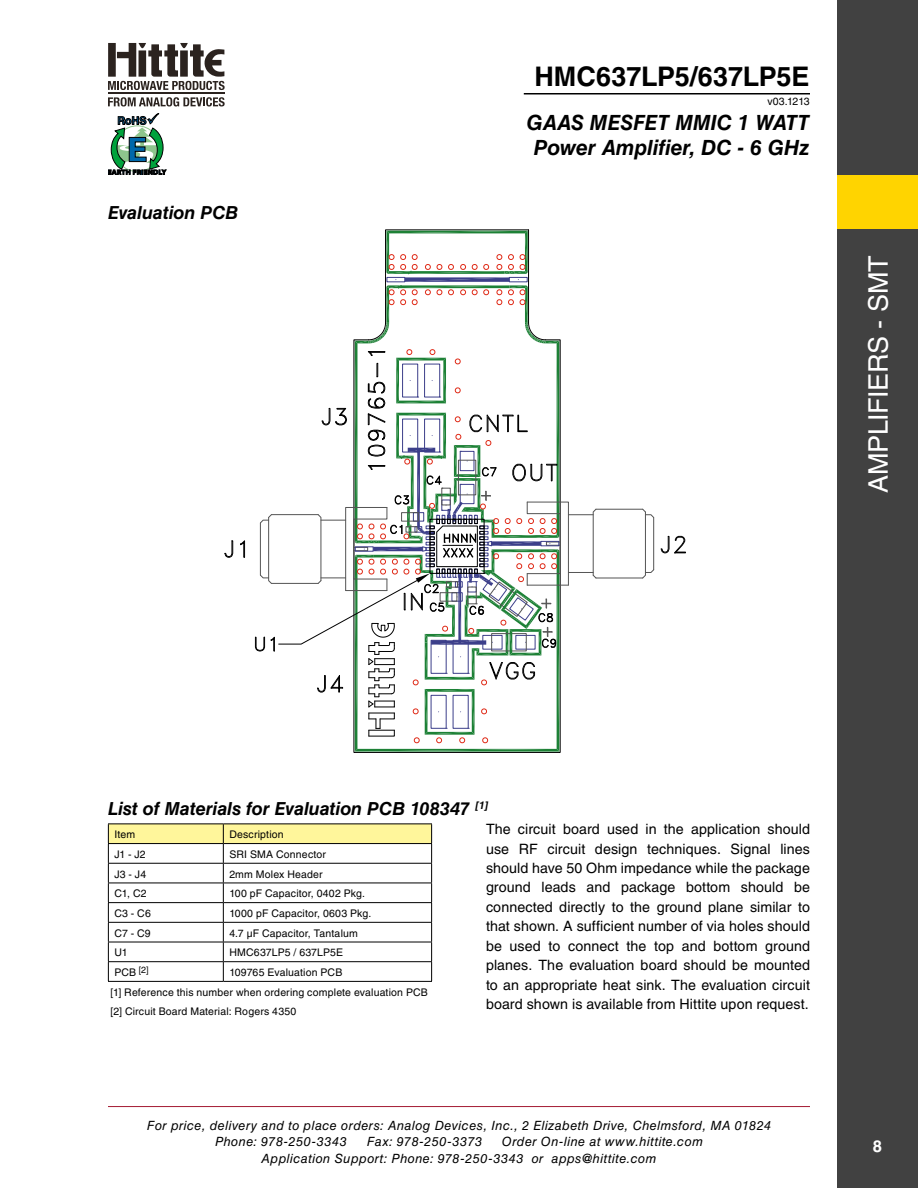
<style>
.page{position:relative;width:918px;height:1188px;background:#fff}
.page>*{position:absolute;margin:0;border:0;box-sizing:border-box;transform-origin:0 0}
.t1{font:700 27px "Helvetica LT Std";letter-spacing:-.005em;color:#000}
.t2{font:27px "Helvetica LT Std";letter-spacing:-.015em;color:#fff}
.t3{font:italic 700 21px/25.2px "Helvetica LT Std";letter-spacing:-.005em;color:#000;text-align:center}
.t4{font:italic 700 18px "Helvetica LT Std";letter-spacing:-.005em;color:#000}
.t5{font:700 16.5px "Helvetica LT Std";color:#fff}
.t6{font:14.25px/19.5px "Helvetica LT Std";letter-spacing:.005em;color:#000}
.t7{font:italic 12.75px/16.5px "Helvetica LT Std";letter-spacing:.035em;color:#000}
.t8{font:10.5px/19.6px "Helvetica LT Std";letter-spacing:.015em;color:#000}
</style>
<div class="page">
<hr style="left:108px;top:1106px;width:702px;height:1px;background:#a41b33">
<hr style="left:524px;top:93px;width:286px;height:1px;background:#000">
<svg style="left:108px;top:113px;width:58px;height:62px"></svg>
<div style="left:837px;top:0;width:81px;height:1188px;background:#414141"></div>
<div style="left:837px;top:175px;width:81px;height:54px;background:#ffd400"></div>
<svg style="left:108px;top:97px;width:117px;height:10px"></svg>
<svg style="left:108px;top:43px;width:117px;height:47px"></svg>
<hr style="left:108px;top:93px;width:116px;height:1px;background:#2b231f">
<svg style="left:108px;top:824px;width:324px;height:157px"></svg>
<hr style="left:108px;top:981px;width:115px;height:1px;background:#000">
<hr style="left:223px;top:981px;width:209px;height:1px;background:#000">
<svg style="left:224px;top:540px;width:9px;height:18px"></svg>
<svg style="left:240px;top:540px;width:5px;height:18px"></svg>
<hr style="left:596px;top:578px;width:47px;height:1px;background:#545454">
<hr style="left:596px;top:509px;width:47px;height:1px;background:#545454">
<svg style="left:642px;top:508px;width:44px;height:71px"></svg>
<svg style="left:255px;top:230px;width:342px;height:522px"></svg>
<hr style="left:443px;top:545px;width:30px;height:1px;background:#000">
<p class="t4" style="left:108px;top:202px;width:132px">Evaluation PCB</p>
<h1 class="t1" style="left:534px;top:60px;width:277px">HMC637LP5/637LP5E</h1>
<p class="t8" style="left:767px;top:91px;width:44px">v03.1213</p>
<h2 class="t3" style="left:527px;top:109px;width:285px">GaAs MESFET MMIC 1 WATT<br>Power Amplifier, DC - 6 GHz</h2>
<h1 class="t2" style="left:863px;top:493px;width:239px;rotate:-90deg">Amplifiers - SMT</h1>
<p class="t4" style="left:108px;top:798px;width:382px">List of Materials for Evaluation PCB 108347 <sup>[1]</sup></p>
<p class="t8" style="left:114px;top:825px;width:22px">Item</p>
<p class="t8" style="left:229px;top:825px;width:56px">Description</p>
<p class="t8" style="left:114px;top:844px;width:33px">J1 - J2</p>
<p class="t8" style="left:229px;top:844px;width:7px">SRI</p>
<p class="t8" style="left:250px;top:844px;width:78px">SMA Connector</p>
<p class="t8" style="left:114px;top:864px;width:33px">J3 - J4</p>
<p class="t8" style="left:229px;top:864px;width:95px">2mm Molex Header</p>
<p class="t8" style="left:114px;top:884px;width:34px">C1, C2</p>
<p class="t8" style="left:229px;top:884px;width:137px">100 pF Capacitor, 0402 Pkg.</p>
<p class="t8" style="left:114px;top:903px;width:38px">C3 - C6</p>
<p class="t8" style="left:229px;top:903px;width:143px">1000 pF Capacitor, 0603 Pkg.</p>
<p class="t8" style="left:114px;top:923px;width:38px">C7 - C9</p>
<p class="t8" style="left:229px;top:923px;width:130px">4.7 µF Capacitor, Tantalum</p>
<p class="t8" style="left:114px;top:943px;width:15px">U1</p>
<p class="t8" style="left:229px;top:943px;width:114px">HMC637LP5 / 637LP5E</p>
<p class="t8" style="left:114px;top:962px;width:36px">PCB <sup>[2]</sup></p>
<p class="t6" style="left:486px;top:819px;width:326px">The circuit board used in the application should use RF</p>
<p class="t6" style="left:486px;top:839px;width:326px;text-align:justify;text-indent:61px">circuit design techniques. Signal lines should have 50 Ohm impedance while the package ground leads and package bottom should be connected directly to the ground plane similar to that shown. A sufficient number of via holes should be used to connect the top and bottom ground planes. The evaluation board should be mounted to an appropriate heat sink. The evaluation circuit board shown is available from Hittite upon request.</p>
<p class="t8" style="left:111px;top:962px;width:319px;text-indent:119px">109765 Evaluation PCB<br>[1] Reference this number when ordering complete evaluation PCB [2] Circuit Board Material: Rogers 4350</p>
<p class="t7" style="left:215px;top:1117px;width:558px;text-indent:-68px">For price, delivery and to place orders: Analog Devices, Inc., 2 Elizabeth Drive, Chelmsford, MA 01824<br>Phone: 978-250-3343</p>
<p class="t7" style="left:262px;top:1133px;width:443px;text-indent:240px">Order On-line at www.hittite.com<br>Application Support: Phone: 978-250-3343 or apps@hittite.com</p>
<p class="t7" style="left:367px;top:1133px;width:117px">Fax: 978-250-3373</p>
<p class="t5" style="left:873px;top:1136px;width:11px">8</p>
</div>
